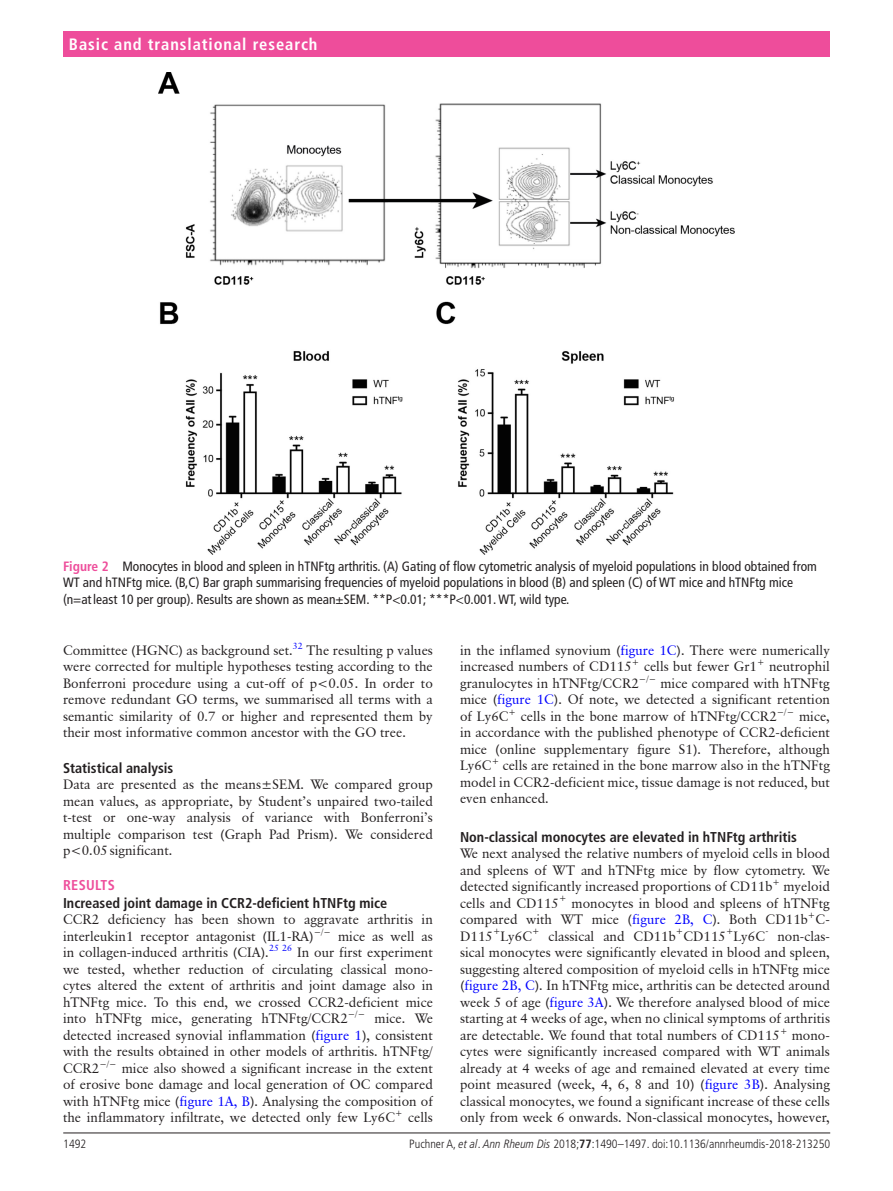
<style>
.page{position:relative;width:893px;height:1191px;background:#fff}
.page>*{position:absolute;margin:0;border:0;box-sizing:border-box;transform-origin:0 0}
.t1{font:700 condensed 16.5px "Frutiger LT Pro";letter-spacing:.055em;color:#fff}
.t2{font:700 condensed 14.25px "Frutiger LT Pro";color:#231f20}
.t3{font:700 condensed 14.25px "Frutiger LT Pro";letter-spacing:.025em;color:#ee4d9b}
.t4{font:13.5px/16.5px "Classical Garamond BT";color:#231f20;text-align:justify}
.t5{font:condensed 13.5px/16.5px "Frutiger LT Pro";color:#231f20}
.t6{font:300 condensed 12px "Frutiger LT Pro";color:#231f20}
.t7{font:9px "Classical Garamond BT";color:#231f20}
.s1{font-weight:700;color:#ee4d9b}
.s2{color:#00f}
.s3{font-style:italic}
.s4{font-weight:700}
</style>
<div class="page">
<hr style="left:63px;top:1132px;width:767px;height:1px;background:#231f20">
<div style="left:63px;top:31px;width:767px;height:25px;background:#ee4d9b"></div>
<img style="left:159px;top:72px;width:575px;height:482px">
<p class="t1" style="left:69px;top:34px;width:250px">Basic and translational research</p>
<p class="t5" style="left:63px;top:558px;width:755px"><span class="s1">Figure 2</span> Monocytes in blood and spleen in hTNFtg arthritis. (A) Gating of flow cytometric analysis of myeloid populations in blood obtained from<br>WT and hTNFtg mice. (B,C) Bar graph summarising frequencies of myeloid populations in blood (B) and spleen (C) of WT mice and hTNFtg mice (n=atleast 10 per group). Results are shown as mean±SEM. **P&lt;0.01; ***P&lt;0.001. WT, wild type.</p>
<p class="t4" style="left:63px;top:641px;width:371px">Committee (HGNC) as background set.<sup>32</sup> The resulting p values were corrected for multiple hypotheses testing according to the Bonferroni procedure using a cut-off of p&lt;0.05. In order to remove redundant GO terms, we summarised all terms with a semantic similarity of 0.7 or higher and represented them by their most informative common ancestor with the GO tree.</p>
<p class="t2" style="left:63px;top:759px;width:112px">Statistical analysis</p>
<p class="t4" style="left:63px;top:776px;width:371px">Data are presented as the means±SEM. We compared group mean values, as appropriate, by Student’s unpaired two-tailed t-test or one-way analysis of variance with Bonferroni’s multiple comparison test (Graph Pad Prism). We considered p&lt;0.05significant.</p>
<p class="t3" style="left:63px;top:877px;width:53px">Results</p>
<p class="t2" style="left:63px;top:894px;width:326px">Increased joint damage in CCR2-deficient hTN Ftg mice</p>
<p class="t4" style="left:63px;top:911px;width:371px">CCR2 deficiency has been shown to aggravate arthritis in interleukin1 receptor antagonist (IL1-RA)<sup>−/−</sup></p>
<p class="t4" style="left:63px;top:927px;width:371px;text-indent:275px">mice as well as in collagen-induced arthritis (CIA).<sup>25</sup> <sup>26</sup> In our first experiment we tested, whether reduction of circulating classical mono&shy;cytes altered the extent of arthritis and joint damage also in hTNFtg mice. To this end, we crossed CCR2-deficient mice into hTNFtg mice, generating hTNFtg/CCR2<sup>−/−</sup></p>
<p class="t4" style="left:63px;top:1010px;width:371px;text-indent:312px">mice. We detected increased synovial inflammation (<span class="s2">figure 1</span>), consistent with the results obtained in other models of arthritis. hTNFtg/ CCR2<sup>−/−</sup> mice also showed a significant increase in the extent of erosive bone damage and local generation of OC compared with hTNFtg mice (<span class="s2">figure 1A, B</span>). Analysing the composition of the inflammatory infiltrate, we detected only few Ly6C<sup>+</sup> cells</p>
<p class="t4" style="left:460px;top:641px;width:371px">in the inflamed synovium (<span class="s2">figure 1C</span>). There were numerically increased numbers of CD115<sup>+</sup> cells but fewer Gr1<sup>+</sup> neutrophil granulocytes in hTNFtg/CCR2<sup>−/−</sup> mice compared with hTNFtg mice (<span class="s2">figure 1C</span>). Of note, we detected a significant retention of Ly6C<sup>+</sup> cells in the bone marrow of hTNFtg/CCR2<sup>−/−</sup> mice, in accordance with the published phenotype of CCR2-deficient mice (online supplementary figure S1). Therefore, although Ly6C<sup>+</sup> cells are retained in the bone marrow also in the hTNFtg model in CCR2-deficient mice, tissue damage is not reduced, but even enhanced.</p>
<p class="t2" style="left:460px;top:828px;width:338px">Non-classical monocytes are elevated in hTN Ftg arthritis</p>
<p class="t4" style="left:460px;top:845px;width:371px">We next analysed the relative numbers of myeloid cells in blood and spleens of WT and hTNFtg mice by flow cytometry. We detected significantly increased proportions of CD11b<sup>+</sup> myeloid cells and CD115<sup>+</sup> monocytes in blood and spleens of hTNFtg compared with WT mice (<span class="s2">figure 2B, C</span>). Both CD11b<sup>+</sup>C-D115<sup>+</sup>Ly6C</p>
<p class="t7" style="left:532px;top:925px;width:9px">+</p>
<p class="t4" style="left:548px;top:927px;width:129px">classical and CD11b</p>
<p class="t7" style="left:676px;top:925px;width:9px">+</p>
<p class="t4" style="left:683px;top:927px;width:44px">CD115</p>
<p class="t7" style="left:726px;top:925px;width:9px">+</p>
<p class="t4" style="left:733px;top:927px;width:33px">Ly6C</p>
<p class="t7" style="left:765px;top:925px;width:4px">-</p>
<p class="t4" style="left:460px;top:927px;width:371px;text-indent:317px">non-clas&shy;sical monocytes were significantly elevated in blood and spleen, suggesting altered composition of myeloid cells in hTNFtg mice (<span class="s2">figure 2B, C</span>). In hTNFtg mice, arthritis can be detected around week 5 of age (<span class="s2">figure 3A</span>). We therefore analysed blood of mice starting at 4 weeks of age, when no clinical symptoms of arthritis are detectable. We found that total numbers of CD115<sup>+</sup> mono&shy;cytes were significantly increased compared with WT animals already at 4 weeks of age and remained elevated at every time point measured (week, 4, 6, 8 and 10) (<span class="s2">figure 3B</span>). Analysing classical monocytes, we found a significant increase of these cells only from week 6 onwards. Non-classical monocytes, however,</p>
<p class="t6" style="left:63px;top:1136px;width:25px">1492</p>
<p class="t6" style="left:409px;top:1136px;width:422px">Puchner A, <span class="s3">et al</span>. <span class="s3">Ann Rheum Dis</span> 2018;<span class="s4">77</span>:1490–1497. doi:10.1136/annrheumdis-2018-213250</p>
</div>
